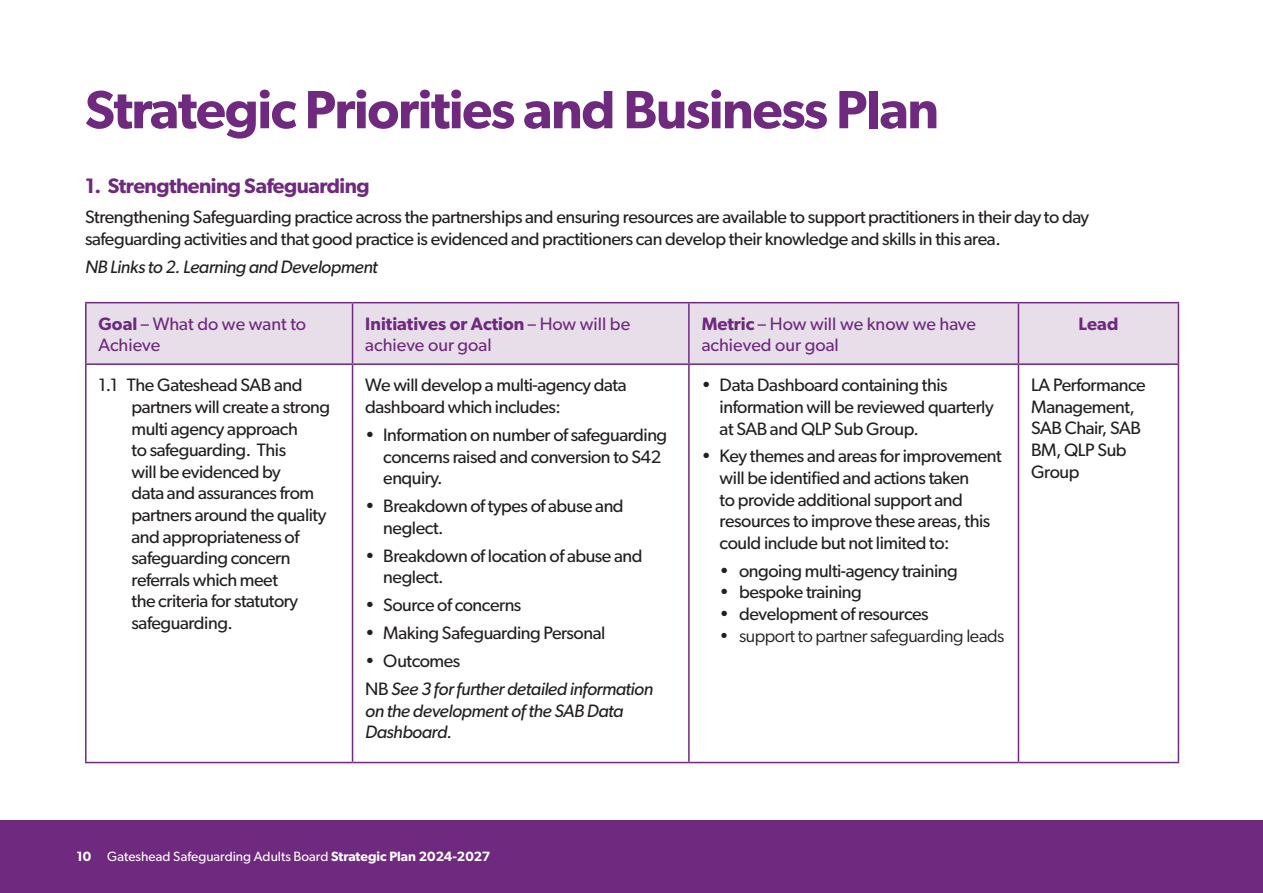
<style>
.page{position:relative;width:1263px;height:893px;background:#fff}
.page>*{position:absolute;margin:0;border:0;box-sizing:border-box;transform-origin:0 0}
.t1{font:600 54px "Gibson";letter-spacing:-.025em;color:#6f297e}
.t2{font:600 21px "Gibson";letter-spacing:-.025em;color:#6f297e}
.t3{font:18px/21.6px "Gibson";letter-spacing:-.025em;color:#231f20}
.t4{font:italic 18px/27.9px "Gibson";letter-spacing:-.025em;color:#231f20}
.t5{font:18px/21.6px "Gibson";color:#6f297e}
.t6{font:18px "Gibson";letter-spacing:-.025em;color:#231f20}
.t7{font:600 18px "Gibson";color:#6f297e}
.t8{font:13.5px "Gibson";color:#fff}
.s1{font-weight:600}
.s2{font-style:normal}
</style>
<div class="page">
<div style="left:0;top:821px;width:1263px;height:72px;background:#6f297e"></div>
<div style="left:87px;top:303px;width:1091px;height:60px;background:#e8deea"></div>
<hr style="left:85px;top:302px;width:267px;height:1px;background:#6f297f">
<hr style="left:85px;top:303px;width:2px;height:60px;background:#6f297f">
<hr style="left:352px;top:302px;width:337px;height:1px;background:#6f297f">
<hr style="left:352px;top:303px;width:1px;height:60px;background:#6f297f">
<hr style="left:689px;top:302px;width:329px;height:1px;background:#6f297f">
<hr style="left:688px;top:303px;width:2px;height:60px;background:#6f297f">
<hr style="left:1018px;top:302px;width:161px;height:1px;background:#6f297f">
<hr style="left:1018px;top:303px;width:1px;height:60px;background:#6f297f">
<hr style="left:1178px;top:303px;width:1px;height:60px;background:#6f297f">
<hr style="left:85px;top:363px;width:267px;height:2px;background:#6f297f">
<hr style="left:85px;top:365px;width:2px;height:397px;background:#6f297f">
<hr style="left:352px;top:363px;width:337px;height:2px;background:#6f297f">
<hr style="left:352px;top:365px;width:1px;height:397px;background:#6f297f">
<hr style="left:689px;top:363px;width:329px;height:2px;background:#6f297f">
<hr style="left:688px;top:365px;width:2px;height:397px;background:#6f297f">
<hr style="left:1018px;top:363px;width:161px;height:2px;background:#6f297f">
<hr style="left:1018px;top:365px;width:1px;height:397px;background:#6f297f">
<hr style="left:1178px;top:365px;width:1px;height:397px;background:#6f297f">
<hr style="left:85px;top:762px;width:267px;height:1px;background:#6f297f">
<hr style="left:352px;top:762px;width:337px;height:1px;background:#6f297f">
<hr style="left:689px;top:762px;width:329px;height:1px;background:#6f297f">
<hr style="left:1018px;top:762px;width:161px;height:1px;background:#6f297f">
<h1 class="t1" style="left:85px;top:77px;width:855px">Strategic Priorities and Business Plan</h1>
<p class="t2" style="left:85px;top:173px;width:286px">1. Strengthening Safeguarding</p>
<p class="t3" style="left:85px;top:206px;width:1006px">Strengthening Safeguarding practice across the partnerships and ensuring resources are available to support practitioners in their day to day safeguarding activities and that good practice is evidenced and practitioners can develop their knowledge and skills in this area.</p>
<p class="t4" style="left:85px;top:252px;width:294px">NB Links to 2. Learning and Development</p>
<p class="t5" style="left:99px;top:313px;width:209px"><span class="s1">Goal</span> – What do we want to<br>Achieve</p>
<p class="t5" style="left:365px;top:313px;width:266px"><span class="s1">Initiatives or Action</span> – How will be achieve our goal</p>
<p class="t5" style="left:702px;top:313px;width:276px"><span class="s1">Metric</span> – How will we know we have achieved our goal</p>
<p class="t7" style="left:1078px;top:313px;width:41px">Lead</p>
<p class="t3" style="left:132px;top:374px;width:200px;text-indent:-33px">1.1 The Gateshead SAB and partners will create a strong multi agency approach<br>to safeguarding. This<br>will be evidenced by<br>data and assurances from partners around the quality and appropriateness of safeguarding concern referrals which meet<br>the criteria for statutory safeguarding.</p>
<p class="t3" style="left:365px;top:374px;width:263px">We will develop a multi-agency data dashboard which includes:</p>
<p class="t3" style="left:1031px;top:374px;width:116px">LA Performance<br>Management,<br>SAB Chair, SAB<br>BM, QLP Sub<br>Group</p>
<p class="t3" style="left:720px;top:374px;width:276px;text-indent:-18px">• Data Dashboard containing this information will be reviewed quarterly at SAB and QLP Sub Group.</p>
<p class="t3" style="left:720px;top:445px;width:284px;text-indent:-18px">• Key themes and areas for improvement will be identified and actions taken<br>to provide additional support and resources to improve these areas, this could include but not limited to:</p>
<p class="t3" style="left:720px;top:560px;width:240px">• ongoing multi-agency training</p>
<p class="t3" style="left:720px;top:581px;width:144px">• bespoke training</p>
<p class="t3" style="left:720px;top:603px;width:211px">• development of resources</p>
<p class="t6" style="left:720px;top:625px;width:286px">• support to partner safeguarding leads</p>
<p class="t3" style="left:383px;top:424px;width:285px;text-indent:-18px">• Information on number of safeguarding concerns raised and conversion to S42 enquiry.</p>
<p class="t3" style="left:383px;top:495px;width:242px;text-indent:-18px">• Breakdown of types of abuse and neglect.</p>
<p class="t3" style="left:383px;top:544px;width:261px;text-indent:-18px">• Breakdown of location of abuse and neglect.</p>
<p class="t3" style="left:365px;top:594px;width:158px">• Source of concerns</p>
<p class="t3" style="left:365px;top:622px;width:242px">• Making Safeguarding Personal</p>
<p class="t4" style="left:365px;top:647px;width:289px"><span class="s2">• Outcomes<br>NB</span> See 3 for further detailed information</p>
<p class="t4" style="left:365px;top:699px;width:260px;line-height:21.6px">on the development of the SAB Data<br>Dashboard.</p>
<p class="t8" style="left:77px;top:848px;width:415px"><span class="s1">10</span> Gateshead Safeguarding Adults Board <span class="s1">Strategic Plan 2024-2027</span></p>
</div>
